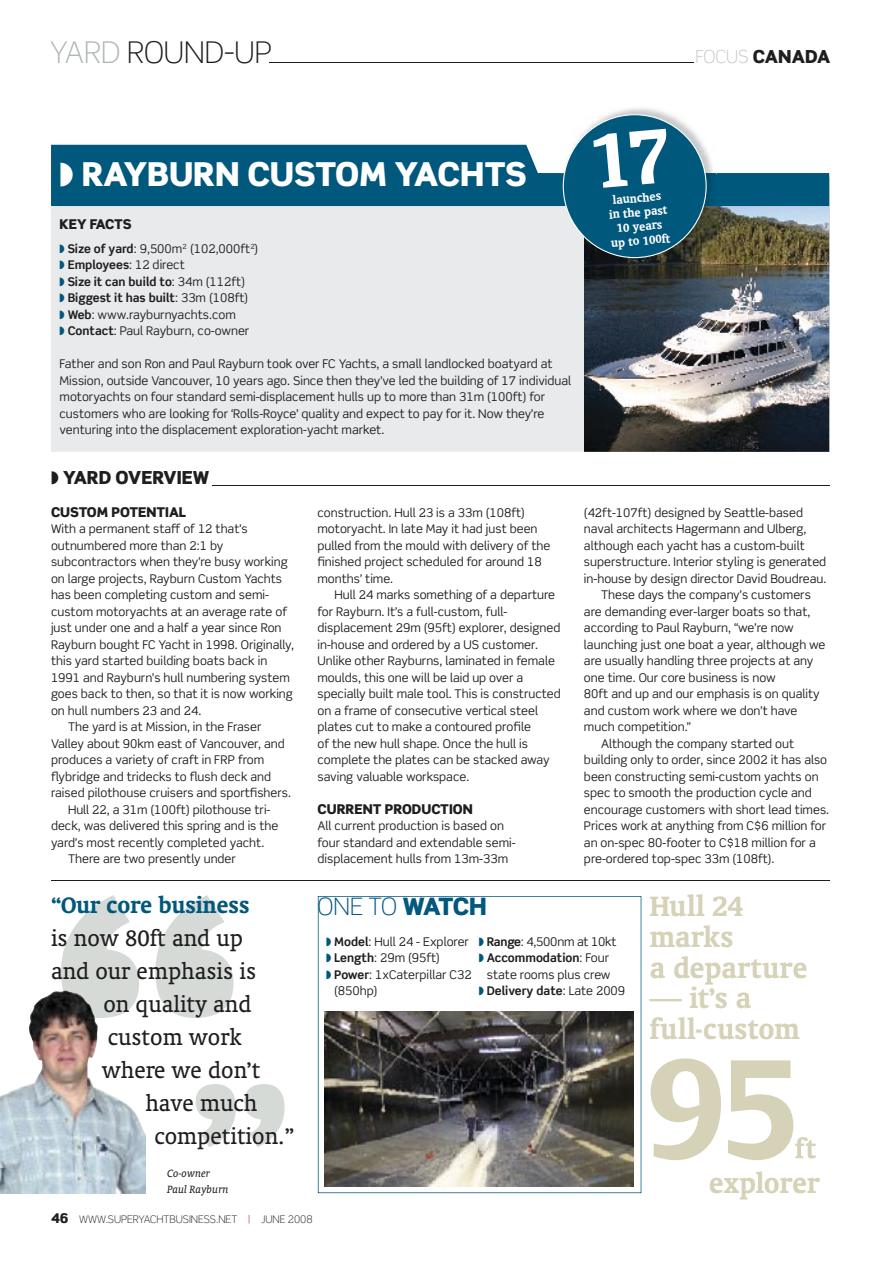
<style>
.page{position:relative;width:893px;height:1263px;background:#fff}
.page>*{position:absolute;margin:0;border:0;box-sizing:border-box;transform-origin:0 0}
.t1{font:900 33px "Scene Pro";color:#fff}
.t2{font:700 31.8px/30.8px "Oranda BT";letter-spacing:.01em;color:#d5d2b7}
.t3{font:700 31.5px "Oranda BT";letter-spacing:-.005em;color:#d5d2b7}
.t4{font:300 30px "Scene Pro";letter-spacing:-.005em;color:#1f1d1f}
.t5{font:25.5px "Oranda BT";color:#1f1d1f}
.t6{font:700 25.5px "Oranda BT";color:#00587d}
.t7{font:300 24px "Scene Pro";color:#00587d}
.t8{font:900 18px "Scene Pro";color:#1f1d1f}
.t9{font:900 13.5px "Scene Pro";color:#1f1d1f}
.t10{font:900 13.5px "Scene Pro";letter-spacing:-.02em;color:#1f1d1f}
.t11{font:700 13.2px/14.2px "Oranda BT";color:#fff;text-align:center}
.t12{font:12px/16.5px "Scene Pro";color:#1f1d1f}
.t13{font:700 12px "Scene Pro";color:#1f1d1f}
.t14{font:12px "Scene Pro";letter-spacing:-.02em;color:#1f1d1f}
.t15{font:italic 12px/16.5px "Oranda BT";color:#1f1d1f}
.t16{font:300 10.5px "Scene Pro";color:#1f1d1f}
.s1{color:#aeb6af}
.s2{font-weight:300;color:#c2c8c3}
.s3{color:#00587d}
.s4{font-weight:700}
.s5{font-weight:900}
.s6{font-weight:400}
.s7{font-weight:900;font-size:13.5px}
.s8{color:#ab1d1e}
</style>
<div class="page">
<svg style="left:61px;top:895px;width:173px;height:123px"></svg>
<svg style="left:196px;top:1084px;width:89px;height:63px"></svg>
<img style="left:584px;top:206px;width:245px;height:246px">
<div style="left:51px;top:206px;width:533px;height:246px;background:#e9eaeb"></div>
<svg style="left:51px;top:145px;width:778px;height:61px;background:#1a698a"></svg>
<img style="left:0;top:990px;width:145px;height:203px">
<svg style="left:318px;top:896px;width:323px;height:297px"></svg>
<img style="left:561px;top:108px;width:155px;height:151px">
<hr style="left:51px;top:880px;width:778px;height:1px;background:#1f1d1f">
<hr style="left:212px;top:485px;width:617px;height:1px;background:#1f1d1f">
<hr style="left:269px;top:62px;width:424px;height:1px;background:#1f1d1f">
<svg style="left:651px;top:1058px;width:165px;height:102px"></svg>
<svg style="left:563px;top:114px;width:144px;height:144px;background:#2c6f8a"></svg>
<h3 class="t4" style="left:50px;top:34px;width:223px"><span class="s1">YARD</span> ROUND-UP</h3>
<h3 class="t8" style="left:695px;top:45px;width:136px"><span class="s2">FOCUS</span> CANADA</h3>
<h1 class="t1" style="left:60px;top:153px;width:469px">◗ RAYBURN CUSTOM YACHTS</h1>
<p class="t10" style="left:60px;top:215px;width:74px">KEY FACTS</p>
<p class="t12" style="left:60px;top:240px;width:200px"><span class="s3">◗</span> <span class="s4">Size of yard</span>: 9,500m<sup>2</sup> (102,000ft<sup>2</sup>) <span class="s3">◗</span> <span class="s4">Employees</span>: 12 direct<br><span class="s3">◗</span> <span class="s4">Size it can build to</span>: 34m (112ft)<br><span class="s3">◗</span> <span class="s4">Biggest it has built</span>: 33m (108ft)<br><span class="s3">◗</span> <span class="s4">Web</span>: www.rayburnyachts.com<br><span class="s3">◗</span> <span class="s4">Contact</span>: Paul Rayburn, co-owner</p>
<p class="t12" style="left:60px;top:355px;width:513px">Father and son Ron and Paul Rayburn took over FC Yachts, a small landlocked boatyard at Mission, outside Vancouver, 10 years ago. Since then they’ve led the building of 17 individual motoryachts on four standard semi-displacement hulls up to more than 31m (100ft) for customers who are looking for ‘Rolls-Royce’ quality and expect to pay for it. Now they’re venturing into the displacement exploration-yacht market.</p>
<h3 class="t8" style="left:51px;top:465px;width:160px">◗ YARD OVERVIEW</h3>
<p class="t9" style="left:51px;top:503px;width:137px">CUSTOM POTENTIAL</p>
<p class="t12" style="left:51px;top:520px;width:198px">With a permanent staff of 12 that’s</p>
<p class="t12" style="left:51px;top:537px;width:174px">outnumbered more than 2:1 by</p>
<p class="t12" style="left:51px;top:553px;width:238px">subcontractors when they’re busy working</p>
<p class="t12" style="left:51px;top:570px;width:233px">on large projects, Rayburn Custom Yachts</p>
<p class="t12" style="left:51px;top:586px;width:220px">has been completing custom and semi-</p>
<p class="t12" style="left:51px;top:603px;width:238px">custom motoryachts at an average rate of</p>
<p class="t12" style="left:51px;top:619px;width:232px">just under one and a half a year since Ron</p>
<p class="t12" style="left:51px;top:636px;width:245px">Rayburn bought FC Yacht in 1998. Originally,</p>
<p class="t12" style="left:51px;top:652px;width:218px">this yard started building boats back in</p>
<p class="t12" style="left:51px;top:669px;width:240px">1991 and Rayburn’s hull numbering system</p>
<p class="t12" style="left:51px;top:685px;width:244px">goes back to then, so that it is now working</p>
<p class="t12" style="left:51px;top:702px;width:152px">on hull numbers 23 and 24.</p>
<p class="t12" style="left:68px;top:718px;width:195px">The yard is at Mission, in the Fraser</p>
<p class="t12" style="left:51px;top:735px;width:235px">Valley about 90km east of Vancouver, and</p>
<p class="t12" style="left:51px;top:751px;width:215px">produces a variety of craft in FRP from</p>
<p class="t12" style="left:51px;top:768px;width:222px">flybridge and tridecks to flush deck and</p>
<p class="t12" style="left:51px;top:784px;width:241px">raised pilothouse cruisers and sportfishers.</p>
<p class="t12" style="left:68px;top:801px;width:204px">Hull 22, a 31m (100ft) pilothouse tri-</p>
<p class="t12" style="left:51px;top:817px;width:229px">deck, was delivered this spring and is the</p>
<p class="t12" style="left:51px;top:834px;width:215px">yard’s most recently completed yacht.</p>
<p class="t12" style="left:68px;top:850px;width:169px">There are two presently under</p>
<p class="t12" style="left:317px;top:504px;width:234px">construction. Hull 23 is a 33m (108ft) motoryacht. In late May it had just been pulled from the mould with delivery of the finished project scheduled for around 18 months’ time.</p>
<p class="t12" style="left:317px;top:586px;width:245px;text-indent:17px">Hull 24 marks something of a departure for Rayburn. It’s a full-custom, full&shy;displacement 29m (95ft) explorer, designed in-house and ordered by a US customer.<br>Unlike other Rayburns, laminated in female moulds, this one will be laid up over a specially built male tool. This is constructed on a frame of consecutive vertical steel plates cut to make a contoured profile<br>of the new hull shape. Once the hull is complete the plates can be stacked away saving valuable workspace.</p>
<p class="t9" style="left:317px;top:800px;width:157px">CURRENT PRODUCTION</p>
<p class="t12" style="left:317px;top:817px;width:200px">All current production is based on four standard and extendable semi&shy;displacement hulls from 13m-33m</p>
<p class="t11" style="left:607px;top:193px;width:61px;rotate:-5deg">launches in the past<br>10 years up to 100ft</p>
<p class="t12" style="left:584px;top:504px;width:221px">(42ft-107ft) designed by Seattle-based</p>
<p class="t12" style="left:584px;top:520px;width:224px">naval architects Hagermann and Ulberg,</p>
<p class="t12" style="left:584px;top:537px;width:222px">although each yacht has a custom-built</p>
<p class="t12" style="left:584px;top:553px;width:244px">superstructure. Interior styling is generated</p>
<p class="t12" style="left:584px;top:570px;width:244px">in-house by design director David Boudreau.</p>
<p class="t12" style="left:601px;top:586px;width:211px">These days the company’s customers</p>
<p class="t12" style="left:584px;top:603px;width:228px">are demanding ever-larger boats so that,</p>
<p class="t12" style="left:584px;top:619px;width:211px">according to Paul Rayburn, “we’re now</p>
<p class="t12" style="left:584px;top:636px;width:243px">launching just one boat a year, although we</p>
<p class="t12" style="left:584px;top:652px;width:231px">are usually handling three projects at any</p>
<p class="t12" style="left:584px;top:669px;width:193px">one time. Our core business is now</p>
<p class="t12" style="left:584px;top:685px;width:237px">80ft and up and our emphasis is on quality</p>
<p class="t12" style="left:584px;top:702px;width:215px">and custom work where we don’t have</p>
<p class="t12" style="left:584px;top:718px;width:109px">much competition.”</p>
<p class="t12" style="left:601px;top:735px;width:195px">Although the company started out</p>
<p class="t12" style="left:584px;top:751px;width:245px">building only to order, since 2002 it has also</p>
<p class="t12" style="left:584px;top:768px;width:236px">been constructing semi-custom yachts on</p>
<p class="t12" style="left:584px;top:784px;width:229px">spec to smooth the production cycle and</p>
<p class="t12" style="left:584px;top:801px;width:247px">encourage customers with short lead times.</p>
<p class="t12" style="left:584px;top:817px;width:244px">Prices work at anything from C$6 million for</p>
<p class="t12" style="left:584px;top:834px;width:233px">an on-spec 80-footer to C$18 million for a</p>
<p class="t12" style="left:584px;top:850px;width:192px">pre-ordered top-spec 33m (108ft).</p>
<h3 class="t6" style="left:51px;top:889px;width:200px">“Our core business</h3>
<h3 class="t5" style="left:51px;top:923px;width:193px">is now 80ft and up</h3>
<h3 class="t5" style="left:51px;top:956px;width:207px">and our emphasis is</h3>
<h3 class="t5" style="left:103px;top:989px;width:150px">on quality and</h3>
<h3 class="t5" style="left:108px;top:1022px;width:135px">custom work</h3>
<h3 class="t5" style="left:102px;top:1055px;width:160px">where we don’t</h3>
<h3 class="t5" style="left:145px;top:1088px;width:113px">have much</h3>
<h3 class="t5" style="left:154px;top:1121px;width:142px">competition.”</h3>
<p class="t15" style="left:167px;top:1164px;width:63px">Co-owner<br>Paul Rayburn</p>
<h3 class="t7" style="left:317px;top:892px;width:171px">ONE TO <span class="s5">WATCH</span></h3>
<p class="t12" style="left:326px;top:933px;width:145px"><span class="s3">◗</span> <span class="s4">Model</span>: Hull 24 - Explorer</p>
<p class="t12" style="left:326px;top:949px;width:115px"><span class="s3">◗</span> <span class="s4">Length</span>: 29m (95ft)</p>
<p class="t12" style="left:326px;top:966px;width:147px"><span class="s3">◗</span> <span class="s4">Power</span>: 1xCaterpillar C32</p>
<p class="t12" style="left:334px;top:982px;width:45px">(850hp)</p>
<p class="t14" style="left:479px;top:934px;width:139px"><span class="s3">◗</span> <span class="s4">Range</span>: 4,500nm at 10kt</p>
<p class="t13" style="left:479px;top:950px;width:132px"><span class="s3">◗</span> Accommodation<span class="s6">: Four</span></p>
<p class="t12" style="left:487px;top:966px;width:125px">state rooms plus crew</p>
<p class="t13" style="left:479px;top:983px;width:148px"><span class="s3">◗</span> Delivery date<span class="s6">: Late 2009</span></p>
<p class="t16" style="left:51px;top:1213px;width:263px"><span class="s7">46</span> WWW.SUPERYACHTBUSINESS.NET <span class="s8">|</span> JUNE 2008</p>
<h2 class="t2" style="left:650px;top:890px;width:159px">Hull 24 marks<br>a departure</h2>
<h2 class="t2" style="left:650px;top:982px;width:151px">— it’s a full-custom</h2>
<h3 class="t3" style="left:709px;top:1164px;width:112px">explorer</h3>
</div>
